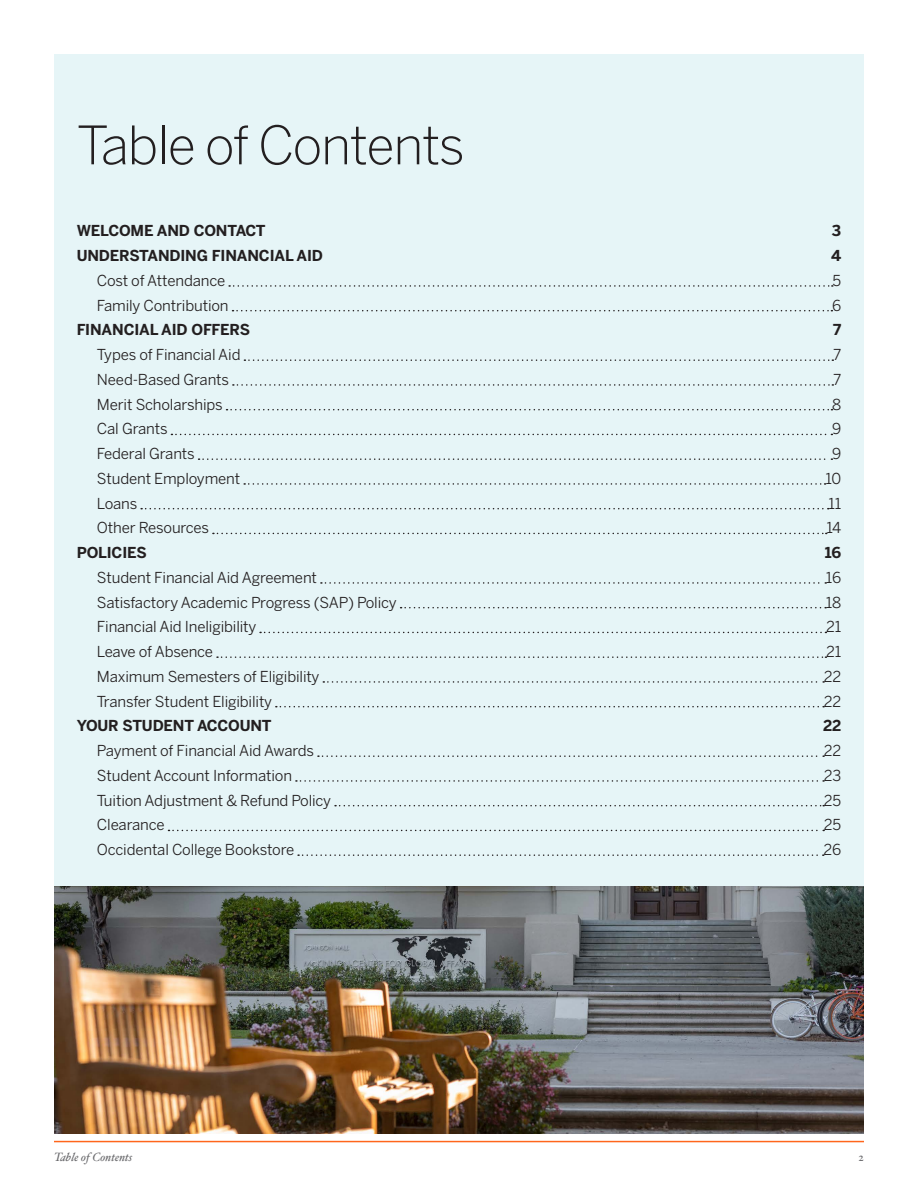
<style>
.page{position:relative;width:918px;height:1188px;background:#fff}
.page>*{position:absolute;margin:0;border:0;box-sizing:border-box;transform-origin:0 0}
.t1{font:300 52.5px "Benton Sans";letter-spacing:-.025em;color:#231f20}
.t2{font:15px "Benton Sans";letter-spacing:-.01em;color:#231f20}
.TOC_Headlines{font:700 15px "Benton Sans";letter-spacing:-.01em;color:#231f20}
.t3{font:italic 12px "Hoefler Text";color:#69696c}
.t4{font:12px "Hoefler Text";color:#69696c}
</style>
<div class="page">
<div style="left:54px;top:54px;width:810px;height:1080px;background:#e6f5f7"></div>
<hr style="left:54px;top:1141px;width:810px;height:1px;background:#ff661c">
<svg style="left:229px;top:285px;width:604px;height:2px"></svg>
<svg style="left:233px;top:310px;width:599px;height:1px"></svg>
<svg style="left:244px;top:359px;width:589px;height:2px"></svg>
<svg style="left:233px;top:384px;width:600px;height:2px"></svg>
<svg style="left:227px;top:409px;width:605px;height:1px"></svg>
<svg style="left:171px;top:434px;width:661px;height:1px"></svg>
<svg style="left:199px;top:458px;width:633px;height:2px"></svg>
<svg style="left:244px;top:483px;width:582px;height:2px"></svg>
<svg style="left:141px;top:508px;width:688px;height:1px"></svg>
<svg style="left:213px;top:533px;width:614px;height:1px"></svg>
<svg style="left:321px;top:582px;width:505px;height:2px"></svg>
<svg style="left:401px;top:607px;width:425px;height:1px"></svg>
<svg style="left:260px;top:632px;width:566px;height:1px"></svg>
<svg style="left:217px;top:656px;width:609px;height:2px"></svg>
<svg style="left:323px;top:681px;width:501px;height:2px"></svg>
<svg style="left:276px;top:706px;width:548px;height:1px"></svg>
<svg style="left:318px;top:755px;width:506px;height:2px"></svg>
<svg style="left:296px;top:780px;width:528px;height:2px"></svg>
<svg style="left:335px;top:805px;width:489px;height:1px"></svg>
<svg style="left:168px;top:830px;width:656px;height:1px"></svg>
<svg style="left:298px;top:854px;width:526px;height:2px"></svg>
<img style="left:54px;top:887px;width:810px;height:247px">
<p class="t1" style="left:77px;top:114px;width:390px">Table of Contents</p>
<p class="TOC_Headlines" style="left:77px;top:222px;width:191px">WELCOME AND CONTACT</p>
<p class="TOC_Headlines" style="left:832px;top:222px;width:11px">3</p>
<p class="TOC_Headlines" style="left:77px;top:247px;width:248px">UNDERSTANDING FINANCIAL AID</p>
<p class="TOC_Headlines" style="left:831px;top:247px;width:12px">4</p>
<p class="t2" style="left:97px;top:272px;width:130px">Cost of Attendance</p>
<p class="t2" style="left:833px;top:272px;width:10px">5</p>
<p class="t2" style="left:97px;top:296px;width:133px">Family Contribution</p>
<p class="t2" style="left:832px;top:296px;width:11px">6</p>
<p class="TOC_Headlines" style="left:77px;top:321px;width:175px">FINANCIAL AID OFFERS</p>
<p class="TOC_Headlines" style="left:833px;top:321px;width:10px">7</p>
<p class="t2" style="left:97px;top:346px;width:145px">Types of Financial Aid</p>
<p class="t2" style="left:833px;top:346px;width:10px">7</p>
<p class="t2" style="left:97px;top:371px;width:134px">Need-Based Grants</p>
<p class="t2" style="left:833px;top:371px;width:10px">7</p>
<p class="t2" style="left:97px;top:395px;width:127px">Merit Scholarships</p>
<p class="t2" style="left:832px;top:395px;width:11px">8</p>
<p class="t2" style="left:97px;top:420px;width:72px">Cal Grants</p>
<p class="t2" style="left:832px;top:420px;width:11px">9</p>
<p class="t2" style="left:97px;top:445px;width:99px">Federal Grants</p>
<p class="t2" style="left:832px;top:445px;width:11px">9</p>
<p class="t2" style="left:97px;top:470px;width:145px">Student Employment</p>
<p class="t2" style="left:825px;top:470px;width:17px">10</p>
<p class="t2" style="left:97px;top:494px;width:42px">Loans</p>
<p class="t2" style="left:829px;top:494px;width:14px">11</p>
<p class="t2" style="left:97px;top:519px;width:114px">Other Resources</p>
<p class="t2" style="left:827px;top:519px;width:16px">14</p>
<p class="TOC_Headlines" style="left:77px;top:544px;width:72px">POLICIES</p>
<p class="TOC_Headlines" style="left:825px;top:544px;width:18px">16</p>
<p class="t2" style="left:97px;top:569px;width:222px">Student Financial Aid Agreement</p>
<p class="t2" style="left:826px;top:569px;width:17px">16</p>
<p class="t2" style="left:97px;top:593px;width:301px">Satisfactory Academic Progress (SAP) Policy</p>
<p class="t2" style="left:826px;top:593px;width:17px">18</p>
<p class="t2" style="left:97px;top:618px;width:161px">Financial Aid Ineligibility</p>
<p class="t2" style="left:826px;top:618px;width:17px">21</p>
<p class="t2" style="left:97px;top:643px;width:118px">Leave of Absence</p>
<p class="t2" style="left:826px;top:643px;width:17px">21</p>
<p class="t2" style="left:97px;top:668px;width:224px">Maximum Semesters of Eligibility</p>
<p class="t2" style="left:824px;top:668px;width:19px">22</p>
<p class="t2" style="left:97px;top:692px;width:177px">Transfer Student Eligibility</p>
<p class="t2" style="left:824px;top:692px;width:19px">22</p>
<p class="TOC_Headlines" style="left:77px;top:717px;width:197px">YOUR STUDENT ACCOUNT</p>
<p class="TOC_Headlines" style="left:823px;top:717px;width:20px">22</p>
<p class="t2" style="left:97px;top:742px;width:219px">Payment of Financial Aid Awards</p>
<p class="t2" style="left:824px;top:742px;width:19px">22</p>
<p class="t2" style="left:97px;top:767px;width:197px">Student Account Information</p>
<p class="t2" style="left:824px;top:767px;width:19px">23</p>
<p class="t2" style="left:97px;top:791px;width:236px">Tuition Adjustment &amp; Refund Policy</p>
<p class="t2" style="left:824px;top:791px;width:19px">25</p>
<p class="t2" style="left:97px;top:816px;width:69px">Clearance</p>
<p class="t2" style="left:824px;top:816px;width:19px">25</p>
<p class="t2" style="left:97px;top:841px;width:199px">Occidental College Bookstore</p>
<p class="t2" style="left:824px;top:841px;width:19px">26</p>
<p class="t3" style="left:54px;top:1150px;width:80px">Table of Contents</p>
<p class="t4" style="left:859px;top:1150px;width:7px">2</p>
</div>
